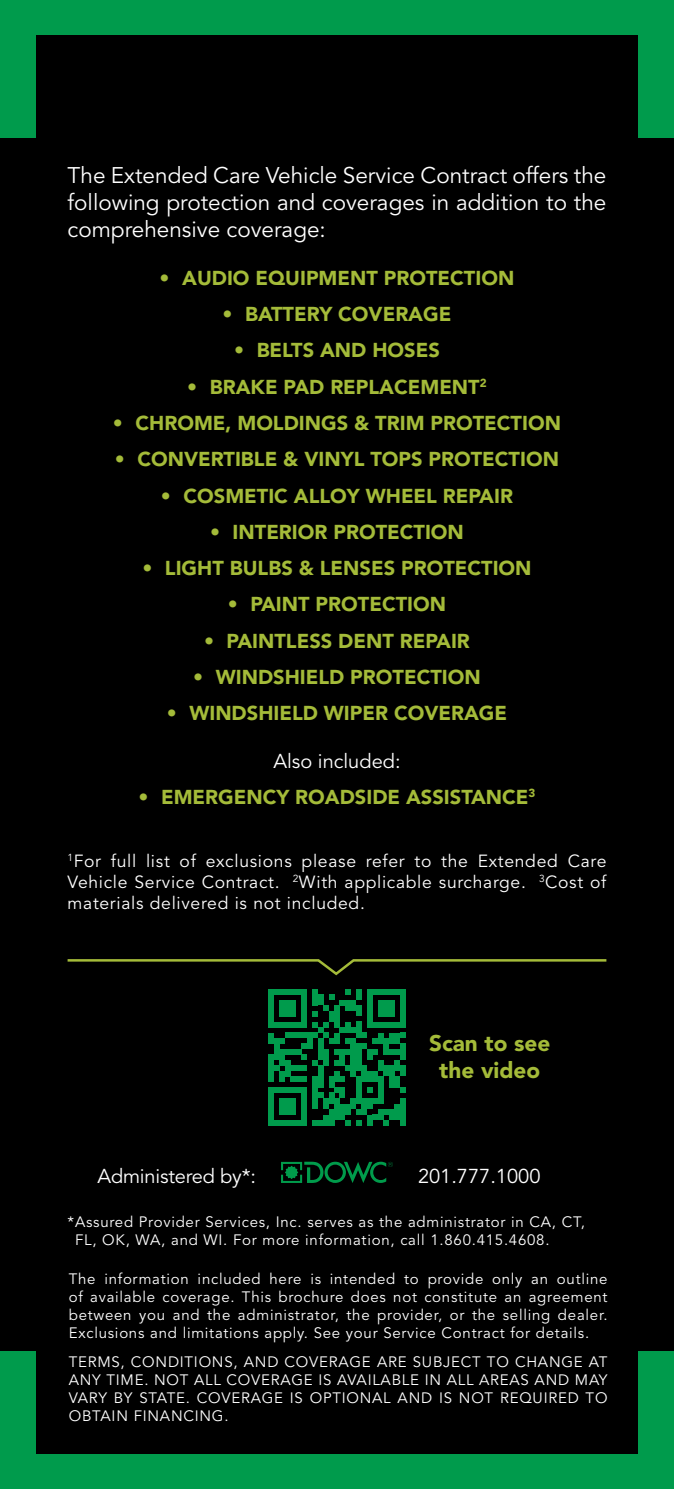
<style>
.page{position:relative;width:674px;height:1489px;background:#fff}
.page>*{position:absolute;margin:0;border:0;box-sizing:border-box;transform-origin:0 0}
.t1{font:22.5px/27px "Avenir LT Std";color:#fff;text-align:justify}
.subhead{font:900 22.5px/27px "Avenir LT Std";color:#a4bb39;text-align:center}
.t2{font:900 20px "Avenir LT Std";color:#a4bb39}
.t3{font:20px "Avenir LT Std";color:#fff}
.t4{font:17.5px/21px "Avenir LT Std";letter-spacing:.04em;color:#fff;text-align:justify}
.t5{font:15px/18px "Avenir LT Std";letter-spacing:.05em;color:#fff;text-align:justify}
</style>
<div class="page">
<div style="left:0;top:0;width:673px;height:1489px;background:#000"></div>
<div style="left:0;top:1454px;width:673px;height:35px;background:#009b4c"></div>
<div style="left:0;top:1352px;width:36px;height:137px;background:#009b4c"></div>
<div style="left:638px;top:1352px;width:35px;height:137px;background:#009b4c"></div>
<div style="left:0;top:0;width:673px;height:35px;background:#009b4c"></div>
<div style="left:638px;top:0;width:35px;height:137px;background:#009b4c"></div>
<div style="left:0;top:0;width:36px;height:137px;background:#009b4c"></div>
<div style="left:268px;top:989px;width:6px;height:33px;background:#009b4c"></div>
<div style="left:268px;top:1098px;width:6px;height:16px;background:#009b4c"></div>
<div style="left:268px;top:1114px;width:6px;height:11px;background:#009b4c"></div>
<div style="left:279px;top:1000px;width:6px;height:16px;background:#009b4c"></div>
<div style="left:279px;top:1098px;width:6px;height:16px;background:#009b4c"></div>
<div style="left:285px;top:1000px;width:5px;height:16px;background:#009b4c"></div>
<div style="left:285px;top:1098px;width:5px;height:16px;background:#009b4c"></div>
<div style="left:290px;top:1000px;width:6px;height:16px;background:#009b4c"></div>
<div style="left:290px;top:1098px;width:6px;height:16px;background:#009b4c"></div>
<svg style="left:274px;top:989px;width:27px;height:5px"></svg>
<svg style="left:274px;top:1120px;width:27px;height:5px"></svg>
<div style="left:301px;top:989px;width:6px;height:33px;background:#009b4c"></div>
<div style="left:301px;top:1098px;width:6px;height:16px;background:#009b4c"></div>
<div style="left:301px;top:1114px;width:6px;height:11px;background:#009b4c"></div>
<div style="left:312px;top:989px;width:5px;height:16px;background:#009b4c"></div>
<svg style="left:312px;top:1011px;width:5px;height:5px"></svg>
<div style="left:312px;top:1098px;width:5px;height:11px;background:#009b4c"></div>
<div style="left:317px;top:994px;width:6px;height:11px;background:#009b4c"></div>
<div style="left:323px;top:1098px;width:5px;height:11px;background:#009b4c"></div>
<div style="left:328px;top:1011px;width:6px;height:11px;background:#009b4c"></div>
<div style="left:334px;top:1005px;width:5px;height:17px;background:#009b4c"></div>
<div style="left:334px;top:1098px;width:5px;height:16px;background:#009b4c"></div>
<div style="left:339px;top:1103px;width:6px;height:11px;background:#009b4c"></div>
<svg style="left:323px;top:989px;width:27px;height:22px"></svg>
<div style="left:345px;top:1000px;width:5px;height:11px;background:#009b4c"></div>
<div style="left:345px;top:1103px;width:5px;height:11px;background:#009b4c"></div>
<svg style="left:312px;top:1109px;width:38px;height:16px"></svg>
<div style="left:350px;top:1000px;width:6px;height:11px;background:#009b4c"></div>
<div style="left:350px;top:1098px;width:6px;height:11px;background:#009b4c"></div>
<div style="left:356px;top:989px;width:5px;height:11px;background:#009b4c"></div>
<div style="left:356px;top:1005px;width:5px;height:11px;background:#009b4c"></div>
<svg style="left:356px;top:1109px;width:5px;height:5px"></svg>
<svg style="left:356px;top:1120px;width:5px;height:5px"></svg>
<div style="left:361px;top:1098px;width:6px;height:16px;background:#009b4c"></div>
<div style="left:367px;top:989px;width:5px;height:33px;background:#009b4c"></div>
<div style="left:367px;top:1098px;width:5px;height:11px;background:#009b4c"></div>
<div style="left:367px;top:1114px;width:5px;height:11px;background:#009b4c"></div>
<div style="left:377px;top:1000px;width:6px;height:16px;background:#009b4c"></div>
<div style="left:383px;top:1000px;width:5px;height:16px;background:#009b4c"></div>
<div style="left:388px;top:1000px;width:6px;height:16px;background:#009b4c"></div>
<svg style="left:372px;top:989px;width:27px;height:5px"></svg>
<div style="left:394px;top:1103px;width:5px;height:11px;background:#009b4c"></div>
<svg style="left:372px;top:1109px;width:27px;height:16px"></svg>
<div style="left:399px;top:989px;width:6px;height:33px;background:#009b4c"></div>
<svg style="left:268px;top:1022px;width:137px;height:81px"></svg>
<div style="left:399px;top:1098px;width:6px;height:16px;background:#009b4c"></div>
<div style="left:399px;top:1114px;width:6px;height:11px;background:#009b4c"></div>
<svg style="left:281px;top:1161px;width:112px;height:22px"></svg>
<svg style="left:67px;top:959px;width:540px;height:17px"></svg>
<p class="t1" style="left:68px;top:163px;width:540px">The Extended Care Vehicle Service Contract offers the following protection and coverages in addition to the comprehensive coverage:</p>
<p class="t2" style="left:159px;top:266px;width:356px">• AUDIO EQUIPMENT PROTECTION</p>
<p class="t2" style="left:222px;top:302px;width:230px">• BATTERY COVERAGE</p>
<p class="t2" style="left:234px;top:338px;width:207px">• BELTS AND HOSES</p>
<p class="t2" style="left:187px;top:375px;width:301px">• BRAKE PAD REPLACEMENT<sup>2</sup></p>
<p class="t2" style="left:113px;top:411px;width:449px">• CHROME, MOLDINGS &amp; TRIM PROTECTION</p>
<p class="t2" style="left:115px;top:447px;width:445px">• CONVERTIBLE &amp; VINYL TOPS PROTECTION</p>
<p class="t2" style="left:161px;top:483px;width:353px">• COSMETIC ALLOY WHEEL REPAIR</p>
<p class="t2" style="left:210px;top:520px;width:255px">• INTERIOR PROTECTION</p>
<p class="t2" style="left:142px;top:556px;width:390px">• LIGHT BULBS &amp; LENSES PROTECTION</p>
<p class="t2" style="left:228px;top:592px;width:220px">• PAINT PROTECTION</p>
<p class="t2" style="left:204px;top:628px;width:267px">• PAINTLESS DENT REPAIR</p>
<p class="t2" style="left:193px;top:665px;width:289px">• WINDSHIELD PROTECTION</p>
<p class="t2" style="left:167px;top:701px;width:341px">• WINDSHIELD WIPER COVERAGE</p>
<p class="t3" style="left:273px;top:749px;width:129px">Also included:</p>
<p class="t2" style="left:138px;top:785px;width:398px">• EMERGENCY ROADSIDE ASSISTANCE<sup>3</sup></p>
<p class="t4" style="left:68px;top:851px;width:540px"><sup>1</sup>For full list of exclusions please refer to the Extended Care Vehicle Service Contract. <sup>2</sup>With applicable surcharge. <sup>3</sup>Cost of materials delivered is not included.</p>
<p class="subhead" style="left:429px;top:1030px;width:123px">Scan to see the video</p>
<p class="t3" style="left:97px;top:1164px;width:160px">Administered by*:</p>
<p class="t3" style="left:418px;top:1164px;width:124px">201.777.1000</p>
<p class="t5" style="left:75px;top:1213px;width:511px;text-indent:-7px">*Assured Provider Services, Inc. serves as the administrator in CA, CT,<br>FL, OK, WA, and WI. For more information, call 1.860.415.4608.</p>
<p class="t5" style="left:69px;top:1270px;width:540px">The information included here is intended to provide only an outline of available coverage. This brochure does not constitute an agreement between you and the administrator, the provider, or the selling dealer.<br>Exclusions and limitations apply. See your Service Contract for details.</p>
<p class="t5" style="left:69px;top:1353px;width:540px">TERMS, CONDITIONS, AND COVERAGE ARE SUBJECT TO CHANGE AT ANY TIME. NOT ALL COVERAGE IS AVAILABLE IN ALL AREAS AND MAY VARY BY STATE. COVERAGE IS OPTIONAL AND IS NOT REQUIRED TO OBTAIN FINANCING.</p>
</div>
